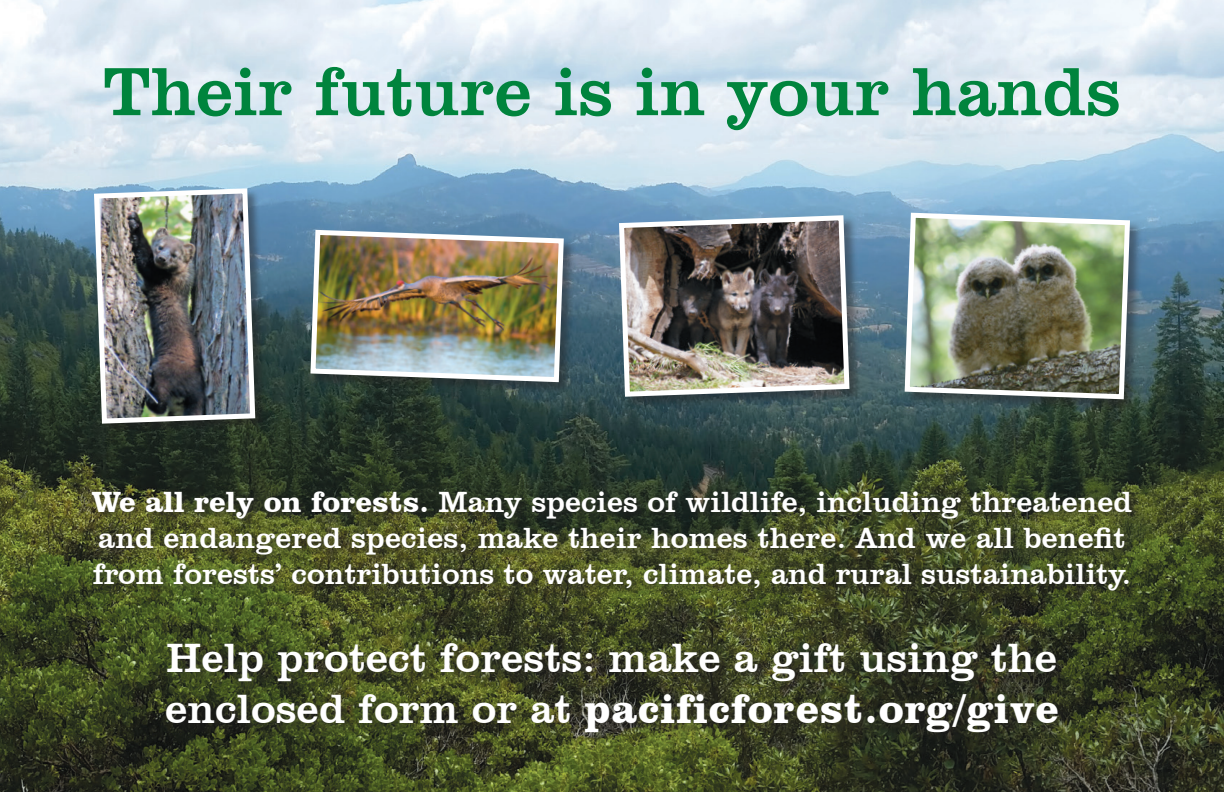
<style>
.page{position:relative;width:1224px;height:792px;background:#fff}
.page>*{position:absolute;margin:0;border:0;box-sizing:border-box;transform-origin:0 0}
.t1{font:70px "Clarendon BT";color:#00843d}
.t2{font:42px/50.4px "Clarendon BT";color:#fff}
.t3{font:30px/36px "Clarendon BT";color:#fff}
.s1{font-weight:700}
</style>
<div class="page">
<img style="left:0;top:0;width:1224px;height:792px">
<div style="left:94px;top:189px;width:173px;height:247px;background:#231f20;opacity:.45"></div>
<img style="left:91px;top:186px;width:167px;height:240px">
<div style="left:619px;top:215px;width:243px;height:195px;background:#231f20;opacity:.45"></div>
<img style="left:616px;top:213px;width:236px;height:186px">
<div style="left:905px;top:213px;width:238px;height:199px;background:#231f20;opacity:.45"></div>
<img style="left:902px;top:210px;width:231px;height:192px">
<div style="left:310px;top:230px;width:267px;height:165px;background:#231f20;opacity:.45"></div>
<img style="left:308px;top:227px;width:258px;height:158px">
<div style="left:162px;top:639px;width:912px;height:110px;background:#231f20;opacity:.65"></div>
<div style="left:89px;top:489px;width:1052px;height:112px;background:#231f20;opacity:.65"></div>
<p class="t1" style="left:103px;top:48px;width:1019px">Their future is in your hands</p>
<p class="t3" style="left:92px;top:484px;width:1042px"><span class="s1">We all rely on forests.</span> Many species of wildlife, including threatened and endangered species, make their homes there. And we all benefit from forests’ contributions to water, climate, and rural sustainability.</p>
<p class="t2" style="left:165px;top:632px;width:895px">Help protect forests: make a gift using the enclosed form or at <span class="s1">pacificforest.org/give</span></p>
</div>
